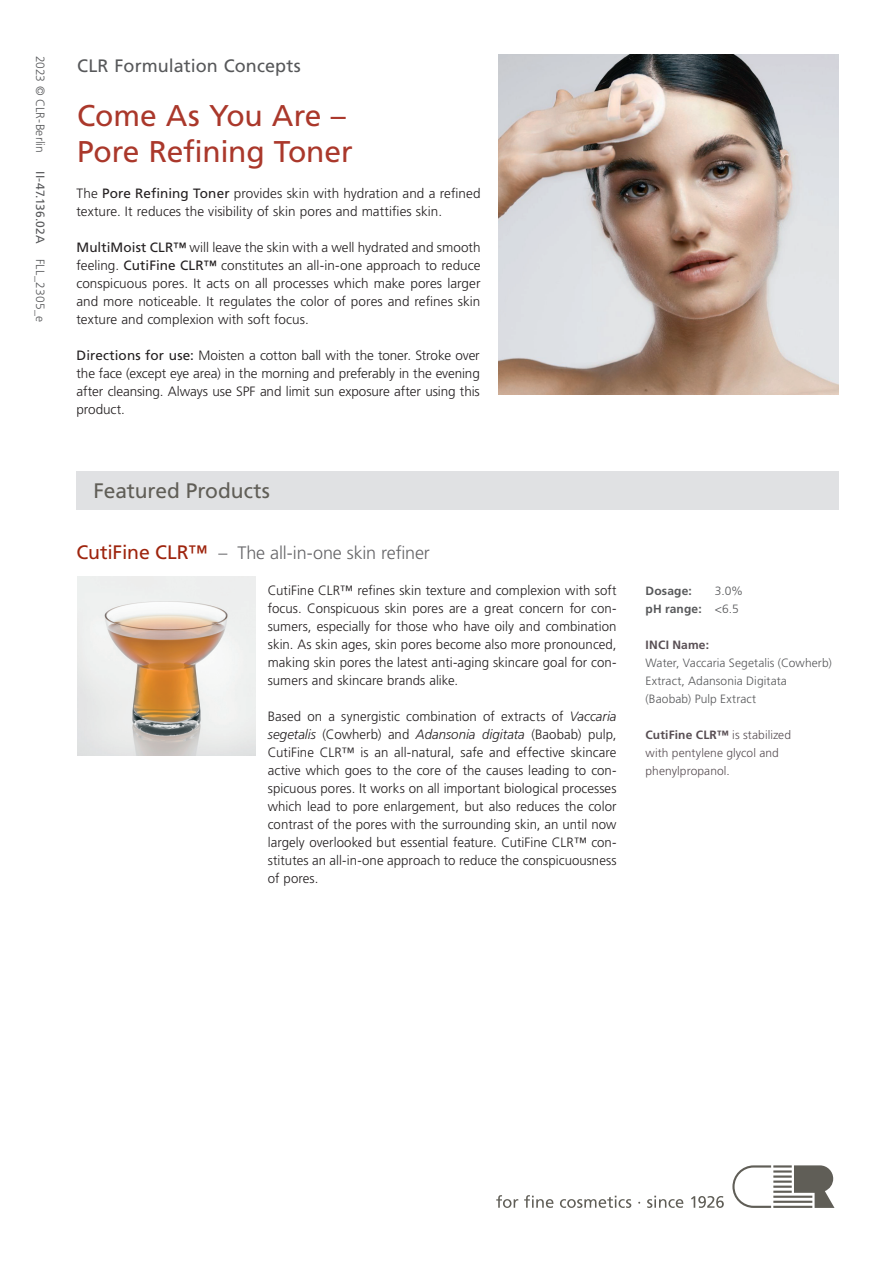
<style>
.page{position:relative;width:893px;height:1263px;background:#fff}
.page>*{position:absolute;margin:0;border:0;box-sizing:border-box;transform-origin:0 0}
.t1{font:30px/36px "Frutiger LT Pro";letter-spacing:-.01em;color:#aa382b}
.t2{font:21px "Frutiger LT Pro";letter-spacing:-.005em;color:#605e57}
.t3{font:300 18px "Frutiger LT Pro";letter-spacing:-.01em;color:#656568}
.t4{font:18px "Frutiger LT Pro";letter-spacing:.005em;color:#57585a}
.t5{font:300 13.5px/18px "Frutiger LT Pro";color:#231f20;text-align:justify}
.t6{font:300 12px/18px "Frutiger LT Pro";letter-spacing:.005em;color:#57585a}
.t7{font:300 12px/18px "Frutiger LT Pro";letter-spacing:.005em;color:#584e53}
.t8{font:12px "Frutiger LT Pro";letter-spacing:.01em;color:#57585a}
.t9{font:700 12px "Frutiger LT Pro";letter-spacing:.02em;color:#584e53}
.t10{font:700 12px "Frutiger LT Pro";letter-spacing:.015em;color:#57585a}
.s1{font-weight:300}
.s2{font-weight:400}
.s3{font-weight:400;font-size:19.5px;color:#9e240d}
.s4{font-style:italic}
.s5{font-weight:700}
</style>
<div class="page">
<svg style="left:496px;top:1195px;width:228px;height:13px"></svg>
<svg style="left:732px;top:1165px;width:102px;height:43px"></svg>
<img style="left:499px;top:55px;width:340px;height:340px">
<img style="left:77px;top:577px;width:179px;height:178px">
<div style="left:77px;top:471px;width:762px;height:38px;background:#e0e1e3"></div>
<p class="t6" style="left:49px;top:56px;width:99px;rotate:90deg">2023 © CLR-Berlin</p>
<p class="t8" style="left:47px;top:171px;width:152px;rotate:90deg">II-47.136.02A <span class="s1">FLL_2305_e</span></p>
<h3 class="t4" style="left:77px;top:55px;width:225px">CLR Formulation Concepts</h3>
<h1 class="t1" style="left:77px;top:98px;width:277px">Come As You Are –<br>Pore Refining Toner</h1>
<p class="t5" style="left:76px;top:184px;width:406px">The <span class="s2">Pore Refining Toner</span> provides skin with hydration and a refined texture. It reduces the visibility of skin pores and mattifies skin.</p>
<p class="t5" style="left:76px;top:238px;width:406px"><span class="s2">MultiMoist CLR™</span> will leave the skin with a well hydrated and smooth feeling. <span class="s2">CutiFine CLR™</span> constitutes an all-in-one approach to reduce conspicuous pores. It acts on all processes which make pores larger and more noticeable. It regulates the color of pores and refines skin texture and complexion with soft focus.</p>
<p class="t5" style="left:77px;top:346px;width:405px"><span class="s2">Directions for use:</span> Moisten a cotton ball with the toner. Stroke over the face (except eye area) in the morning and preferably in the evening after cleansing. Always use SPF and limit sun exposure after using this product.</p>
<h2 class="t2" style="left:94px;top:478px;width:178px">Featured Products</h2>
<h3 class="t3" style="left:76px;top:542px;width:355px"><span class="s3">CutiFine CLR™</span> – The all-in-one skin refiner</h3>
<p class="t5" style="left:268px;top:581px;width:350px">CutiFine CLR™ refines skin texture and complexion with soft focus. Conspicuous skin pores are a great concern for con&shy;sumers, especially for those who have oily and combination skin. As skin ages, skin pores become also more pronounced, making skin pores the latest anti-aging skincare goal for con&shy;sumers and skincare brands alike.</p>
<p class="t5" style="left:268px;top:707px;width:350px">Based on a synergistic combination of extracts of <span class="s4">Vaccaria segetalis</span> (Cowherb) and <span class="s4">Adansonia digitata</span> (Baobab) pulp, CutiFine CLR™ is an all-natural, safe and effective skincare active which goes to the core of the causes leading to con&shy;spicuous pores. It works on all important biological processes which lead to pore enlargement, but also reduces the color contrast of the pores with the surrounding skin, an until now largely overlooked but essential feature. CutiFine CLR™ con&shy;stitutes an all-in-one approach to reduce the conspicuousness of pores.</p>
<p class="t6" style="left:645px;top:582px;width:99px;text-indent:69px">3.0% <span class="s5">pH range:</span> &lt;6.5</p>
<p class="t9" style="left:645px;top:637px;width:65px">INCI Name:</p>
<p class="t6" style="left:645px;top:654px;width:188px">Water, Vaccaria Segetalis (Cowherb)<br>Extract, Adansonia Digitata (Baobab) Pulp Extract</p>
<p class="t7" style="left:645px;top:726px;width:147px"><span class="s5">CutiFine CLR™</span> is stabilized with pentylene glycol and phenylpropanol.</p>
<p class="t10" style="left:645px;top:583px;width:48px">Dosage:</p>
</div>
